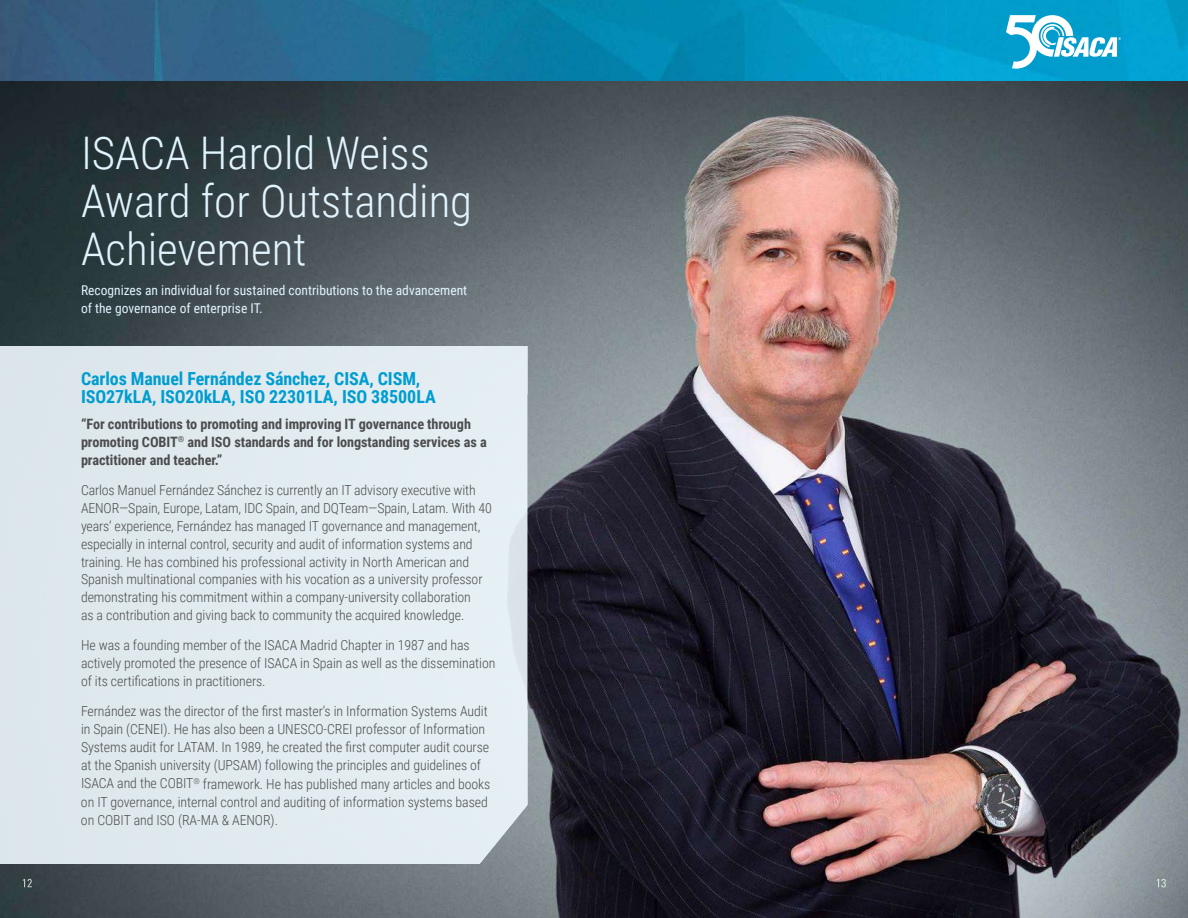
<style>
.page{position:relative;width:1188px;height:918px;background:#fff}
.page>*{position:absolute;margin:0;border:0;box-sizing:border-box;transform-origin:0 0}
.t1{font:300 45px/48px "Roboto Condensed";color:#e1f4fd}
.t2{font:700 18px/18px "Roboto Condensed";letter-spacing:-.005em;color:#009dd0}
.t3{font:700 14.25px/18px "Roboto Condensed";letter-spacing:-.005em;color:#4d4d4f}
.t4{font:300 13.8px/18px "Roboto Condensed";letter-spacing:-.005em;color:#4d4d4f}
.t5{font:13.5px/18px "Roboto Condensed";color:#e1f4fd}
</style>
<div class="page">
<img style="left:0;top:81px;width:930px;height:313px">
<img style="left:930px;top:81px;width:258px;height:837px">
<div style="left:0;top:864px;width:51px;height:54px;background:#343f43"></div>
<img style="left:527px;top:394px;width:299px;height:315px">
<img style="left:826px;top:394px;width:104px;height:524px">
<img style="left:517px;top:709px;width:310px;height:209px">
<img style="left:51px;top:864px;width:466px;height:54px">
<svg style="left:23px;top:879px;width:9px;height:8px"></svg>
<svg style="left:1157px;top:879px;width:9px;height:8px"></svg>
<div style="left:316px;top:346px;width:211px;height:467px;background:#e4eef3"></div>
<img style="left:316px;top:812px;width:206px;height:52px">
<img style="left:946px;top:0;width:242px;height:81px">
<img style="left:0;top:0;width:946px;height:81px">
<svg style="left:1006px;top:15px;width:115px;height:54px"></svg>
<h1 class="t1" style="left:81px;top:127px;width:393px">ISACA Harold Weiss<br>Award for Outstanding<br>Achievement</h1>
<p class="t5" style="left:81px;top:280px;width:388px">Recognizes an individual for sustained contributions to the advancement of the governance of enterprise IT.</p>
<h2 class="t2" style="left:81px;top:369px;width:356px">Carlos Manuel Fernández Sánchez, CISA, CISM,<br>ISO27kLA, ISO20kLA, ISO 22301LA, ISO 38500LA</h2>
<p class="t3" style="left:81px;top:414px;width:407px">“For contributions to promoting and improving IT governance through promoting COBIT<sup>®</sup> and ISO standards and for longstanding services as a practitioner and teacher.”</p>
<p class="t4" style="left:81px;top:480px;width:412px">Carlos Manuel Fernández Sánchez is currently an IT advisory executive with AENOR—Spain, Europe, Latam, IDC Spain, and DQTeam—Spain, Latam. With 40 years’ experience, Fernández has managed IT governance and management, especially in internal control, security and audit of information systems and training. He has combined his professional activity in North American and Spanish multinational companies with his vocation as a university professor demonstrating his commitment within a company-university collaboration<br>as a contribution and giving back to community the acquired knowledge.</p>
<p class="t4" style="left:81px;top:636px;width:416px">He was a founding member of the ISACA Madrid Chapter in 1987 and has actively promoted the presence of ISACA in Spain as well as the dissemination of its certifications in practitioners.</p>
<p class="t4" style="left:81px;top:702px;width:411px">Fernández was the director of the first master’s in Information Systems Audit in Spain (CENEI). He has also been a UNESCO-CREI professor of Information Systems audit for LATAM. In 1989, he created the first computer audit course at the Spanish university (UPSAM) following the principles and guidelines of ISACA and the COBIT<sup>®</sup> framework. He has published many articles and books on IT governance, internal control and auditing of information systems based on COBIT and ISO (RA-MA &amp; AENOR).</p>
</div>
